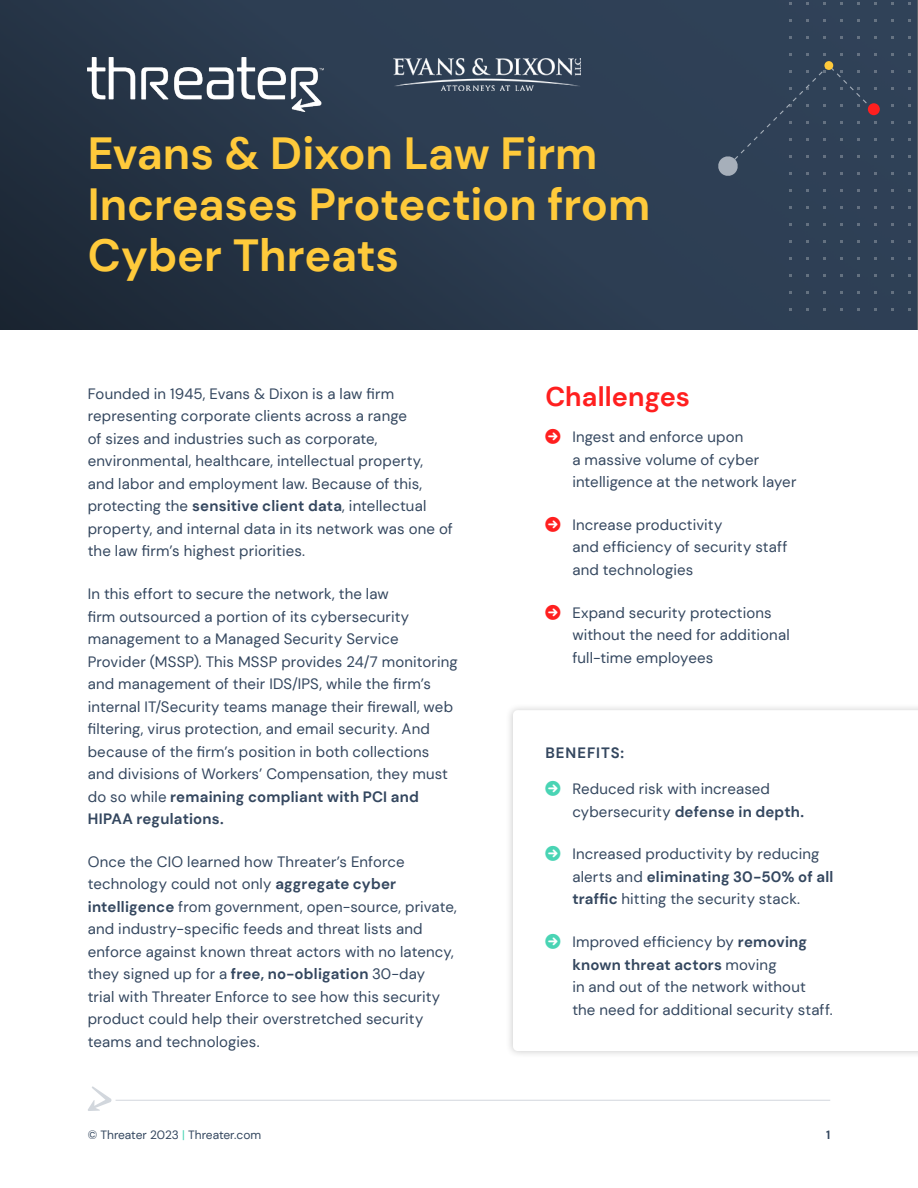
<style>
.page{position:relative;width:918px;height:1188px;background:#fff}
.page>*{position:absolute;margin:0;border:0;box-sizing:border-box;transform-origin:0 0}
.t1{font:700 45px/51px "DM Sans";letter-spacing:-.005em;color:#ffca3b}
.t2{font:700 27px "DM Sans";letter-spacing:.005em;color:#ff1f1f}
.t3{font:15px/22.5px "DM Sans";letter-spacing:.01em;color:#34475f}
.t4{font:700 15px "DM Sans";letter-spacing:.065em;color:#34475f}
.t5{font:12px "DM Sans";color:#34475f}
.t6{font:700 12px "DM Sans";color:#34475f}
.s1{font-weight:700}
.s2{color:#49d4b4}
</style>
<div class="page">
<hr style="left:116px;top:1100px;width:714px;height:1px;background:#d2d7dd">
<svg style="left:88px;top:1086px;width:24px;height:25px"></svg>
<img style="left:0;top:0;width:918px;height:330px">
<div style="left:505px;top:702px;width:413px;height:357px;background:#000;opacity:.2"></div>
<svg style="left:513px;top:710px;width:405px;height:341px"></svg>
<img style="left:393px;top:58px;width:187px;height:33px">
<img style="left:88px;top:57px;width:236px;height:54px">
<div style="left:787px;top:0;width:131px;height:317px;background:#2f4056"></div>
<svg style="left:717px;top:64px;width:157px;height:113px"></svg>
<div style="left:824px;top:61px;width:9px;height:9px;background:#ffca3b;border-radius:4px"></div>
<div style="left:868px;top:103px;width:12px;height:12px;background:#ff1f1f;border-radius:50%"></div>
<svg style="left:545px;top:781px;width:15px;height:15px"></svg>
<svg style="left:545px;top:846px;width:15px;height:15px"></svg>
<svg style="left:545px;top:934px;width:15px;height:15px"></svg>
<h1 class="t1" style="left:88px;top:133px;width:564px">Evans &amp; Dixon Law Firm<br>Increases Protection from<br>Cyber Threats</h1>
<p class="t3" style="left:88px;top:382px;width:367px">Founded in 1945, Evans &amp; Dixon is a law firm representing corporate clients across a range<br>of sizes and industries such as corporate, environmental, healthcare, intellectual property, and labor and employment law. Because of this, protecting the <span class="s1">sensitive client data</span>, intellectual property, and internal data in its network was one of the law firm’s highest priorities.</p>
<p class="t3" style="left:88px;top:584px;width:372px">In this effort to secure the network, the law<br>firm outsourced a portion of its cybersecurity management to a Managed Security Service Provider (MSSP). This MSSP provides 24/7 monitoring and management of their IDS/IPS, while the firm’s internal IT/Security teams manage their firewall, web filtering, virus protection, and email security. And because of the firm’s position in both collections and divisions of Workers’ Compensation, they must do so while <span class="s1">remaining compliant with PCI and HIPAA regulations.</span></p>
<p class="t3" style="left:88px;top:850px;width:371px">Once the CIO learned how Threater’s Enforce technology could not only <span class="s1">aggregate cyber intelligence</span> from government, open-source, private, and industry-specific feeds and threat lists and enforce against known threat actors with no latency, they signed up for a <span class="s1">free, no-obligation</span> 30-day<br>trial with Threater Enforce to see how this security product could help their overstretched security teams and technologies.</p>
<h2 class="t2" style="left:545px;top:380px;width:146px">Challenges</h2>
<p class="t3" style="left:572px;top:427px;width:226px">Ingest and enforce upon<br>a massive volume of cyber intelligence at the network layer</p>
<p class="t3" style="left:572px;top:514px;width:217px">Increase productivity<br>and efficiency of security staff and technologies</p>
<p class="t3" style="left:572px;top:602px;width:219px">Expand security protections without the need for additional full-time employees</p>
<p class="t4" style="left:545px;top:747px;width:80px">BENEFITS:</p>
<p class="t3" style="left:572px;top:779px;width:233px">Reduced risk with increased cybersecurity <span class="s1">defense in depth.</span></p>
<p class="t3" style="left:572px;top:844px;width:263px">Increased productivity by reducing alerts and <span class="s1">eliminating 30-50% of all traffic</span> hitting the security stack.</p>
<p class="t3" style="left:572px;top:931px;width:262px">Improved efficiency by <span class="s1">removing known threat actors</span> moving<br>in and out of the network without the need for additional security staff.</p>
<p class="t5" style="left:88px;top:1130px;width:175px">© Threater 2023 <span class="s2">|</span> Threater.com</p>
<p class="t6" style="left:826px;top:1131px;width:6px">1</p>
</div>
